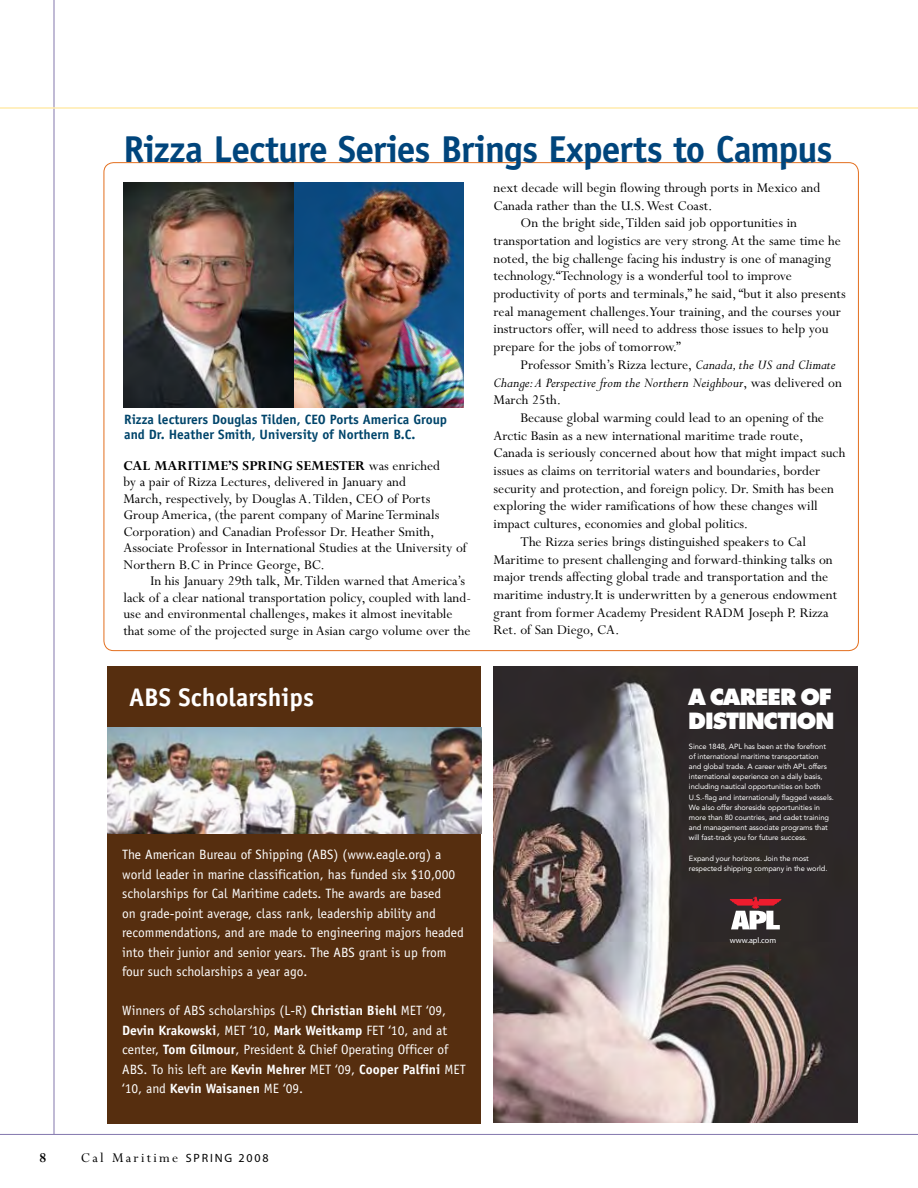
<style>
.page{position:relative;width:918px;height:1188px;background:#fff}
.page>*{position:absolute;margin:0;border:0;box-sizing:border-box;transform-origin:0 0}
.t1{font:700 37.5px "Officina Sans";letter-spacing:-.025em;color:#00457c}
.t2{font:700 25.5px "Officina Sans";color:#fff}
.t3{font:800 21.75px/23.9px "Futura";letter-spacing:-.05em;color:#fff}
.t4{font:15px/16.5px "Perpetua";color:#000}
.t5{font:italic 15px "Perpetua";color:#000}
.t6{font:15px "Perpetua";letter-spacing:.15em;color:#000}
.t7{font:700 15px "Perpetua";color:#000}
.t8{font:13.5px/19.5px "Officina Sans";color:#fff}
.t9{font:700 13.5px/15px "Officina Sans";color:#00456b}
.t10{font:12px "Myriad";letter-spacing:.15em;color:#000}
.t11{font:800 8.1px "Avenir LT Std";color:#fff}
.t12{font:7.5px/10.2px "Avenir";letter-spacing:-.01em;color:#fff}
.s1{font-weight:700}
.s2{font-family:"Myriad";font-size:12px}
.s3{font-style:italic}
.s4{font-style:normal}
</style>
<div class="page">
<hr style="left:0;top:1134px;width:918px;height:1px;background:#8276ad">
<hr style="left:54px;top:0;width:1px;height:1134px;background:#8276ad">
<hr style="left:0;top:107px;width:918px;height:2px;background:#ffebac">
<div style="left:107px;top:666px;width:374px;height:457px;background:#562e0f"></div>
<img style="left:123px;top:183px;width:341px;height:224px">
<img style="left:494px;top:666px;width:363px;height:457px">
<svg style="left:730px;top:897px;width:51px;height:32px"></svg>
<img style="left:107px;top:728px;width:374px;height:105px">
<h1 class="t1" style="left:123px;top:126px;width:710px">Rizza Lecture Series Brings Experts to Campus</h1>
<p class="t9" style="left:124px;top:412px;width:325px">Rizza lecturers Douglas Tilden, CEO Ports America Group and Dr. H eather Smith, University of N orthern B.C.</p>
<p class="t4" style="left:123px;top:458px;width:346px"><span class="s1">CAL MARITIME’S SPRING SEMESTER</span> was enriched<br>by a pair of Rizza Lectures, delivered in January and<br>March, respectively, by Douglas A. Tilden, CEO of Ports Group America, (the parent company of Marine Terminals Corporation) and Canadian Professor Dr. Heather Smith, Associate Professor in International Studies at the University of Northern B.C in Prince George, BC.</p>
<p class="t4" style="left:123px;top:573px;width:349px;text-indent:27px">In his January 29th talk, Mr. Tilden warned that America’s lack of a clear national transportation policy, coupled with land&shy;use and environmental challenges, makes it almost inevitable that some of the projected surge in Asian cargo volume over the</p>
<h2 class="t2" style="left:129px;top:682px;width:187px">ABS Scholarships</h2>
<p class="t8" style="left:122px;top:845px;width:343px">The American B ureau of Shipping (ABS) (www.eagle.org) a world leader in marine classification, has funded six $10,000 scholarships for Cal Maritime cadets. The awards are based<br>on grade-point average, class rank, leadership ability and recommendations, and are made to engineering majors headed into their junior and senior years. The ABS</p>
<p class="t8" style="left:359px;top:942px;width:89px">grant is up from</p>
<p class="t8" style="left:122px;top:962px;width:187px">four such scholarships a year ago.</p>
<p class="t8" style="left:122px;top:1001px;width:70px">Winners of ABS</p>
<p class="t8" style="left:122px;top:1001px;width:345px;text-indent:87px">scholarships (L-R) <span class="s1">Christian Biehl</span> MET ‘09, <span class="s1">Devin Krakowski</span>, MET ‘10, <span class="s1">Mark Weitkamp</span> FET ‘10, and at center, <span class="s1">Tom Gilmour</span>, President &amp; Chief Operating Officer of<br>ABS . To his left are <span class="s1">Kevin Mehrer</span> MET ‘09, <span class="s1">Cooper Palfini</span> MET ‘10, and <span class="s1">Kevin Waisanen</span> ME ‘09.</p>
<p class="t7" style="left:40px;top:1150px;width:8px">8</p>
<p class="t6" style="left:81px;top:1150px;width:114px">Cal Maritime <span class="s2">SPR</span></p>
<p class="t10" style="left:210px;top:1152px;width:60px">ING 2008</p>
<p class="t4" style="left:494px;top:180px;width:328px">next decade will begin flowing through ports in Mexico and</p>
<p class="t4" style="left:494px;top:198px;width:220px">Canada rather than the U.S. West Coast.</p>
<p class="t4" style="left:521px;top:215px;width:278px">On the bright side, Tilden said job opportunities in</p>
<p class="t4" style="left:494px;top:233px;width:349px">transportation and logistics are very strong. At the same time he</p>
<p class="t4" style="left:494px;top:251px;width:339px">noted, the big challenge facing his industry is one of managing</p>
<p class="t4" style="left:494px;top:268px;width:300px">technology.“Technology is a wonderful tool to improve</p>
<p class="t4" style="left:494px;top:286px;width:354px">productivity of ports and terminals,” he said, “but it also presents</p>
<p class="t4" style="left:494px;top:304px;width:349px">real management challenges.Your training, and the courses your</p>
<p class="t4" style="left:494px;top:321px;width:337px">instructors offer, will need to address those issues to help you</p>
<p class="t4" style="left:494px;top:339px;width:189px">prepare for the jobs of tomorrow.”</p>
<p class="t4" style="left:521px;top:357px;width:316px">Professor Smith’s Rizza lecture, <span class="s3">Canada, the US and Climate</span></p>
<p class="t5" style="left:494px;top:375px;width:350px">Change: A Perspective from the Northern Neighbour<span class="s4">, was delivered on</span></p>
<p class="t4" style="left:494px;top:392px;width:69px">March 25th.</p>
<p class="t4" style="left:521px;top:410px;width:305px">Because global warming could lead to an opening of the</p>
<p class="t4" style="left:494px;top:428px;width:311px">Arctic Basin as a new international maritime trade route,</p>
<p class="t4" style="left:494px;top:445px;width:353px">Canada is seriously concerned about how that might impact such</p>
<p class="t4" style="left:494px;top:463px;width:328px">issues as claims on territorial waters and boundaries, border</p>
<p class="t4" style="left:494px;top:481px;width:342px">security and protection, and foreign policy. Dr. Smith has been</p>
<p class="t4" style="left:494px;top:498px;width:326px">exploring the wider ramifications of how these changes will</p>
<p class="t4" style="left:494px;top:516px;width:256px">impact cultures, economies and global politics.</p>
<p class="t4" style="left:521px;top:534px;width:287px">The Rizza series brings distinguished speakers to Cal</p>
<p class="t4" style="left:494px;top:552px;width:341px">Maritime to present challenging and forward-thinking talks on</p>
<p class="t4" style="left:494px;top:569px;width:336px">major trends affecting global trade and transportation and the</p>
<p class="t4" style="left:494px;top:587px;width:345px">maritime industry.It is underwritten by a generous endowment</p>
<p class="t4" style="left:494px;top:605px;width:337px">grant from former Academy President RADM Joseph P. Rizza</p>
<p class="t4" style="left:494px;top:622px;width:128px">Ret. of San Diego, CA.</p>
<h3 class="t3" style="left:688px;top:685px;width:148px">A CAREER OF<br>DISTINCTION</h3>
<p class="t12" style="left:689px;top:741px;width:147px">Since 1848, APL has been at the forefront of international maritime transportation<br>and global trade. A career with APL offers international experience on a daily basis, including nautical opportunities on both U.S.-flag and internationally flagged vessels.<br>We also offer shoreside opportunities in more than 80 countries, and cadet training and management associate programs that will fast-track you for future success.</p>
<p class="t12" style="left:689px;top:853px;width:140px">Expand your horizons. Join the most respected shipping company in the world.</p>
<p class="t11" style="left:730px;top:935px;width:48px">www.apl.com</p>
</div>
